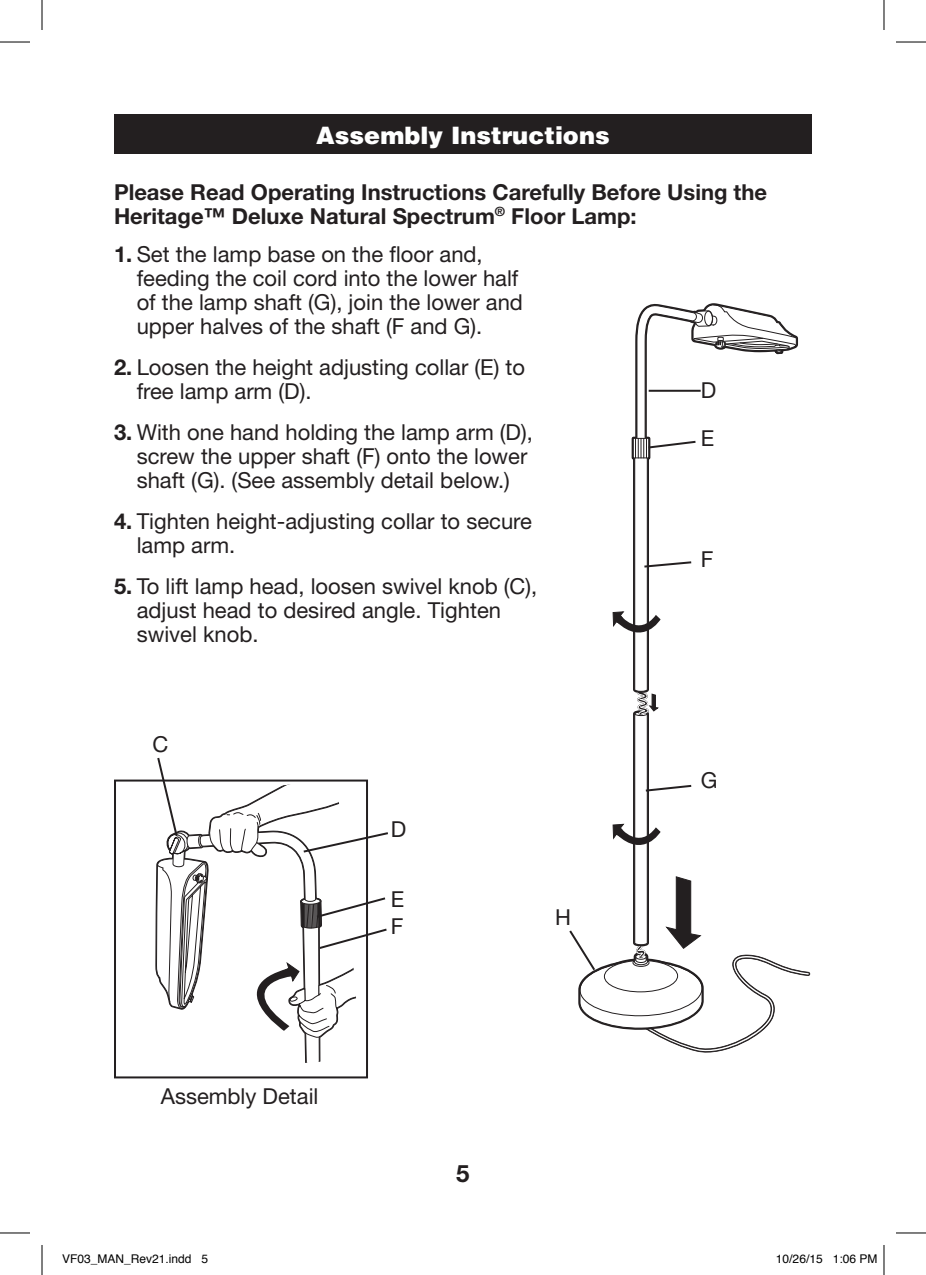
<style>
.page{position:relative;width:926px;height:1275px;background:#fff}
.page>*{position:absolute;margin:0;border:0;box-sizing:border-box;transform-origin:0 0}
.t1{font:900 24px "Helvetica";color:#fff}
.t2{font:700 24px "Helvetica Neue LT Std";color:#231f20}
.t3{font:22px/24px "Helvetica Neue LT Std";color:#231f20}
.t4{font:700 22px/24px "Helvetica Neue LT Std";color:#231f20}
.t5{font:12px "Helvetica";color:#000}
.s1{font-weight:700}
</style>
<div class="page">
<div style="left:114px;top:114px;width:698px;height:40px;background:#231f20"></div>
<svg style="left:569px;top:303px;width:242px;height:750px"></svg>
<svg style="left:154px;top:757px;width:234px;height:320px"></svg>
<hr style="left:0;top:42px;width:30px;height:1px;background:#000">
<hr style="left:896px;top:42px;width:30px;height:1px;background:#000">
<hr style="left:0;top:1232px;width:30px;height:1px;background:#000">
<hr style="left:896px;top:1232px;width:30px;height:1px;background:#000">
<hr style="left:42px;top:0;width:1px;height:30px;background:#000">
<hr style="left:42px;top:1245px;width:1px;height:30px;background:#000">
<hr style="left:884px;top:0;width:1px;height:30px;background:#000">
<hr style="left:884px;top:1245px;width:1px;height:30px;background:#000">
<p class="t1" style="left:316px;top:119px;width:295px">Assembly Instructions</p>
<p class="t4" style="left:114px;top:179px;width:654px">Please Read Operating Instructions Carefully Before Using the<br>Heritage™ Deluxe Natural Spectrum<sup>®</sup> Floor Lamp:</p>
<p class="t3" style="left:137px;top:242px;width:388px;text-indent:-23px"><span class="s1">1.</span> Set the lamp base on the floor and, feeding the coil cord into the lower half of the lamp shaft (G), join the lower and upper halves of the shaft (F and G).</p>
<p class="t3" style="left:137px;top:355px;width:390px;text-indent:-23px"><span class="s1">2.</span> Loosen the height adjusting collar (E) to free lamp arm (D).</p>
<p class="t3" style="left:137px;top:420px;width:398px;text-indent:-23px"><span class="s1">3.</span> With one hand holding the lamp arm (D), screw the upper shaft (F) onto the lower shaft (G). (See assembly detail below.)</p>
<p class="t3" style="left:137px;top:509px;width:397px;text-indent:-23px"><span class="s1">4.</span> Tighten height-adjusting collar to secure lamp arm.</p>
<p class="t3" style="left:137px;top:574px;width:402px;text-indent:-23px"><span class="s1">5.</span> To lift lamp head, loosen swivel knob (C), adjust head to desired angle. Tighten swivel knob.</p>
<p class="t3" style="left:153px;top:731px;width:17px">C</p>
<p class="t3" style="left:391px;top:816px;width:17px">D</p>
<p class="t3" style="left:391px;top:885px;width:15px;line-height:27px">E<br>F</p>
<p class="t3" style="left:555px;top:905px;width:17px">H</p>
<p class="t3" style="left:161px;top:1084px;width:159px">Assembly Detail</p>
<p class="t2" style="left:456px;top:1158px;width:15px">5</p>
<p class="t3" style="left:701px;top:366px;width:17px;line-height:48.2px">D<br>E</p>
<p class="t3" style="left:701px;top:547px;width:14px">F</p>
<p class="t3" style="left:701px;top:768px;width:18px">G</p>
<p class="t5" style="left:62px;top:1249px;width:148px">VF03_MAN_Rev21.indd 5</p>
<p class="t5" style="left:776px;top:1249px;width:103px">10/26/15 1:06 PM</p>
</div>
